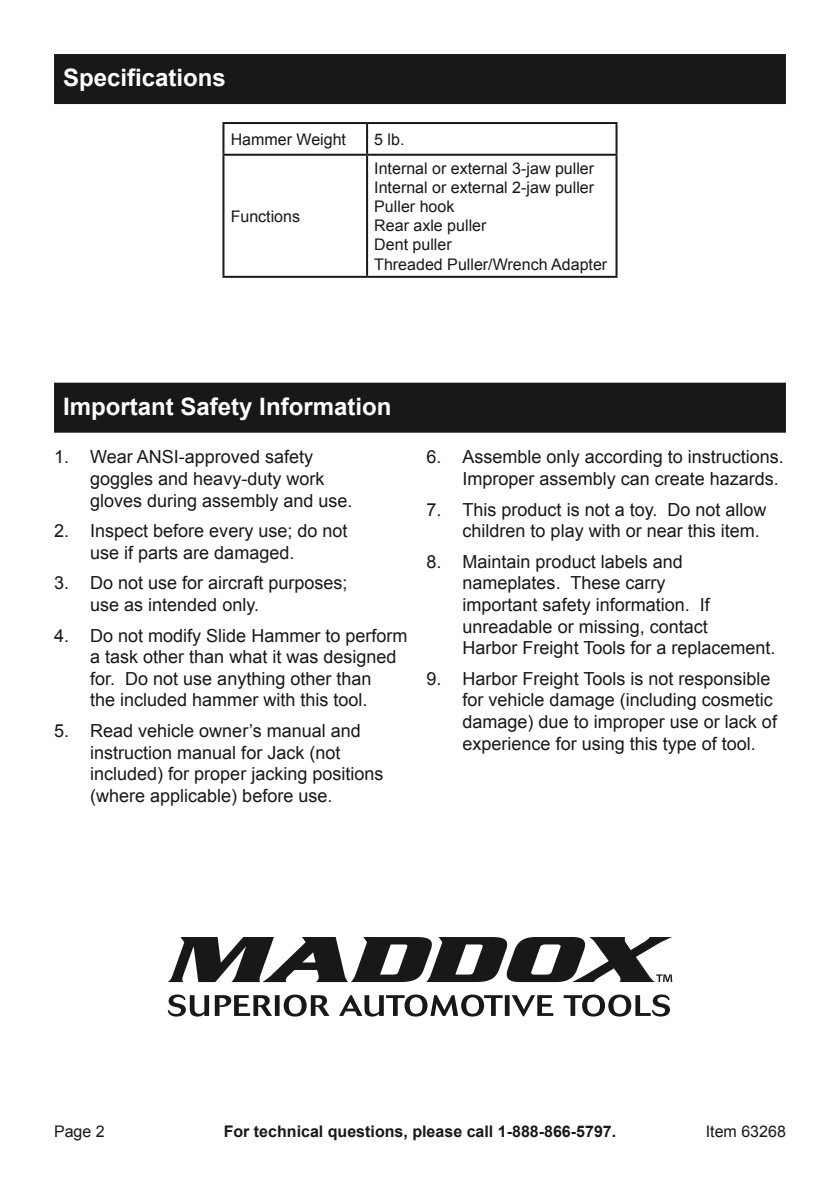
<style>
.page{position:relative;width:840px;height:1191px;background:#fff}
.page>*{position:absolute;margin:0;border:0;box-sizing:border-box;transform-origin:0 0}
.Heading{font:700 24px "Arial";color:#fff}
.t1{font:18px/21.6px "Arial";color:#181818}
.Table_Text{font:16px/19.2px "Arial";color:#181818}
.t2{font:700 16px "Arial";color:#181818}
</style>
<div class="page">
<div style="left:54px;top:54px;width:731px;height:50px;background:#181818"></div>
<div style="left:54px;top:383px;width:731px;height:50px;background:#181818"></div>
<hr style="left:222px;top:122px;width:145px;height:2px;background:#181818">
<hr style="left:222px;top:124px;width:2px;height:30px;background:#181818">
<hr style="left:367px;top:122px;width:250px;height:2px;background:#181818">
<hr style="left:366px;top:124px;width:2px;height:30px;background:#181818">
<hr style="left:615px;top:124px;width:2px;height:30px;background:#181818">
<hr style="left:222px;top:154px;width:145px;height:2px;background:#181818">
<hr style="left:222px;top:156px;width:2px;height:120px;background:#181818">
<hr style="left:367px;top:154px;width:250px;height:2px;background:#181818">
<hr style="left:366px;top:156px;width:2px;height:120px;background:#181818">
<hr style="left:615px;top:156px;width:2px;height:120px;background:#181818">
<hr style="left:222px;top:276px;width:145px;height:2px;background:#181818">
<hr style="left:367px;top:276px;width:250px;height:2px;background:#181818">
<svg style="left:168px;top:994px;width:501px;height:22px"></svg>
<svg style="left:168px;top:937px;width:504px;height:45px"></svg>
<p class="Heading" style="left:63px;top:62px;width:164px">Specifications</p>
<p class="Table_Text" style="left:230px;top:130px;width:117px">Hammer Weight</p>
<p class="Table_Text" style="left:374px;top:130px;width:32px">5 lb.</p>
<p class="Table_Text" style="left:230px;top:206px;width:71px">Functions</p>
<p class="Table_Text" style="left:374px;top:158px;width:221px">Internal or external 3-jaw puller<br>Internal or external 2-jaw puller<br>Puller hook<br>Rear axle puller<br>Dent puller</p>
<p class="Table_Text" style="left:374px;top:254px;width:234px">Threaded Puller/Wrench Adapter</p>
<p class="Heading" style="left:63px;top:390px;width:330px">Important Safety Information</p>
<p class="t1" style="left:90px;top:446px;width:264px;text-indent:-36px">1. Wear ANSI-approved safety goggles and heavy-duty work gloves during assembly and use.</p>
<p class="t1" style="left:90px;top:520px;width:259px;text-indent:-36px">2. Inspect before every use; do not use if parts are damaged.</p>
<p class="t1" style="left:90px;top:572px;width:259px;text-indent:-36px">3. Do not use for aircraft purposes; use as intended only.</p>
<p class="t1" style="left:90px;top:624px;width:319px;text-indent:-36px">4. Do not modify Slide Hammer to perform a task other than what it was designed for. Do not use anything other than<br>the included hammer with this tool.</p>
<p class="t1" style="left:90px;top:720px;width:295px;text-indent:-36px">5. Read vehicle owner’s manual and instruction manual for Jack (not included) for proper jacking positions (where applicable) before use.</p>
<p class="t1" style="left:426px;top:446px;width:359px;text-align:right">6. Assemble only according to instructions.<br>Improper assembly can create hazards.</p>
<p class="t1" style="left:462px;top:498px;width:305px;text-indent:-36px">7. This product is not a toy. Do not allow children to play with or near this item.</p>
<p class="t1" style="left:462px;top:551px;width:314px;text-indent:-36px">8. Maintain product labels and nameplates. These carry<br>important safety information. If unreadable or missing, contact<br>Harbor Freight Tools for a replacement.</p>
<p class="t1" style="left:462px;top:668px;width:316px;text-indent:-36px">9. Harbor Freight Tools is not responsible for vehicle damage (including cosmetic damage) due to improper use or lack of experience for using this type of tool.</p>
<p class="Table_Text" style="left:54px;top:1121px;width:52px">Page 2</p>
<p class="t2" style="left:223px;top:1120px;width:394px">For technical questions, please call 1-888-866-5797.</p>
<p class="Table_Text" style="left:705px;top:1121px;width:82px">Item 63268</p>
</div>
